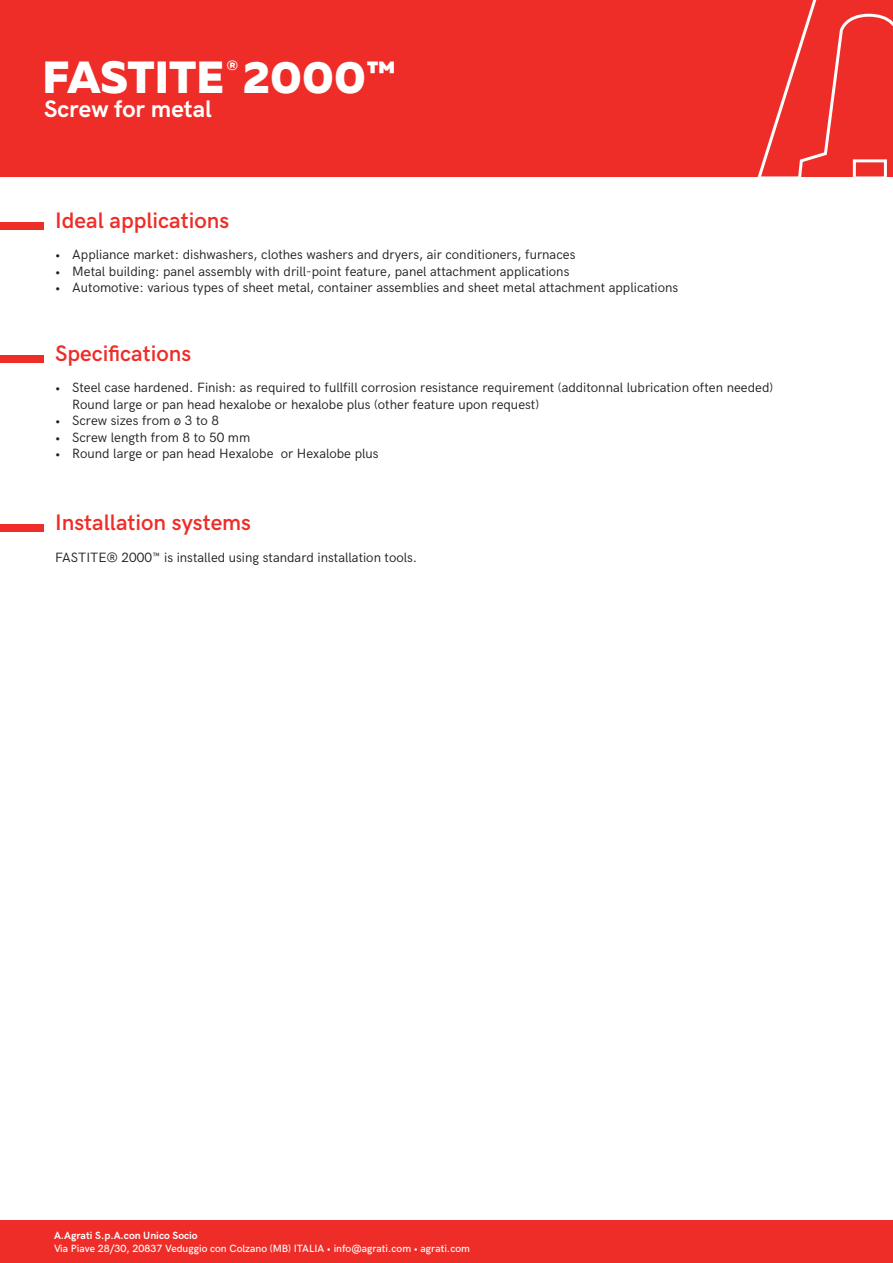
<style>
.page{position:relative;width:893px;height:1263px;background:#fff}
.page>*{position:absolute;margin:0;border:0;box-sizing:border-box;transform-origin:0 0}
.TITOLO_SCHEDA{font:800 45px "Muller";color:#fff}
.t1{font:700 24px "HK Grotesk";color:#fff}
.t2{font:600 22.5px "HK Grotesk";color:#ee2d28}
.Testo_Semplice{font:13.5px/16.5px "HK Grotesk";color:#231f20}
.Testo_Semplice-2{font:800 13.5px "Muller";color:#fff}
.t3{font:500 10.5px "HK Grotesk";color:#fff}
.t4{font:700 10.5px "HK Grotesk";color:#fff}
</style>
<div class="page">
<div style="left:0;top:0;width:893px;height:176px;background:#ee2d28"></div>
<svg style="left:755px;top:0;width:138px;height:177px"></svg>
<div style="left:0;top:1220px;width:893px;height:43px;background:#ee2d28"></div>
<div style="left:0;top:222px;width:44px;height:8px;background:#ee2d28"></div>
<div style="left:0;top:355px;width:44px;height:8px;background:#ee2d28"></div>
<div style="left:0;top:524px;width:44px;height:8px;background:#ee2d28"></div>
<p class="TITOLO_SCHEDA" style="left:43px;top:48px;width:356px">FASTITE 2000™</p>
<p class="Testo_Semplice-2" style="left:227px;top:57px;width:13px">®</p>
<h2 class="t1" style="left:44px;top:90px;width:169px">Screw for metal</h2>
<p class="t2" style="left:55px;top:203px;width:175px">Ideal applications</p>
<p class="Testo_Semplice" style="left:55px;top:245px;width:522px">• Appliance market: dishwashers, clothes washers and dryers, air conditioners, furnaces</p>
<p class="Testo_Semplice" style="left:55px;top:262px;width:516px">• Metal building: panel assembly with drill-point feature, panel attachment applications</p>
<p class="Testo_Semplice" style="left:55px;top:278px;width:624px">• Automotive: various types of sheet metal, container assemblies and sheet metal attachment applications</p>
<p class="t2" style="left:55px;top:336px;width:138px">Specifications</p>
<p class="Testo_Semplice" style="left:72px;top:378px;width:702px;text-indent:-17px">• Steel case hardened. Finish: as required to fullfill corrosion resistance requirement (additonnal lubrication often needed)<br>Round large or pan head hexalobe or hexalobe plus (other feature upon request)</p>
<p class="Testo_Semplice" style="left:55px;top:411px;width:165px">• Screw sizes from ø 3 to 8</p>
<p class="Testo_Semplice" style="left:55px;top:428px;width:197px">• Screw length from 8 to 50 mm</p>
<p class="Testo_Semplice" style="left:55px;top:444px;width:325px">• Round large or pan head Hexalobe or Hexalobe plus</p>
<p class="t2" style="left:55px;top:506px;width:198px">Installation systems</p>
<p class="Testo_Semplice" style="left:55px;top:548px;width:364px">FASTITE® 2000™ is installed using standard installation tools.</p>
<p class="t4" style="left:54px;top:1227px;width:145px">A.Agrati S.p.A.con Unico Socio</p>
<p class="t3" style="left:54px;top:1241px;width:417px">Via Piave 28/30, 20837 Veduggio con Colzano (MB) ITALIA • info@agrati.com • agrati.com</p>
</div>
